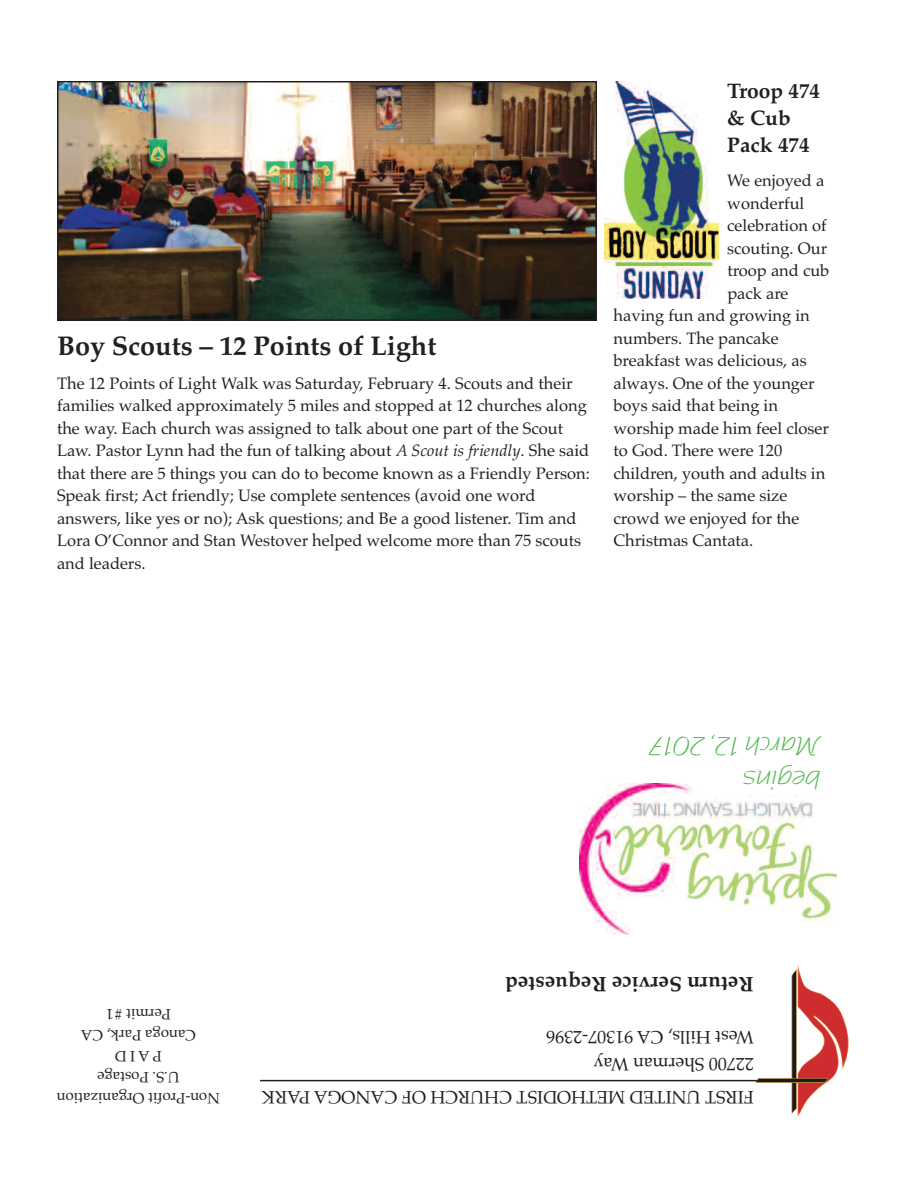
<style>
.page{position:relative;width:918px;height:1188px;background:#fff}
.page>*{position:absolute;margin:0;border:0;box-sizing:border-box;transform-origin:0 0}
.t1{font:700 27px "Palatino";color:#231f20}
.t2{font:27px/33.8px "Nadianne";color:#4cb848}
.t3{font:700 21px/27px "Palatino";color:#231f20}
.t4{font:18px/33px "Palatino";color:#231f20}
.t5{font:16.5px/22.5px "Palatino";color:#231f20}
.t6{font:15px/21px "Palatino";color:#231f20;text-align:center}
.s1{font-style:italic}
</style>
<div class="page">
<img style="left:754px;top:966px;width:95px;height:151px">
<hr style="left:260px;top:1080px;width:498px;height:1px;background:#231f20">
<img style="left:60px;top:84px;width:534px;height:234px">
<div style="left:57px;top:81px;width:540px;height:240px;border:2px solid #231f20"></div>
<img style="left:579px;top:784px;width:258px;height:150px">
<img style="left:604px;top:81px;width:114px;height:218px">
<h1 class="t1" style="left:57px;top:330px;width:381px">Boy Scouts – 12 Points of Light</h1>
<p class="t5" style="left:57px;top:372px;width:535px">The 12 Points of Light Walk was Saturday, February 4. Scouts and their families walked approximately 5 miles and stopped at 12 churches along the way. Each church was assigned to talk about one part of the Scout Law. Pastor Lynn had the fun of talking about <span class="s1">A Scout is friendly</span>. She said that there are 5 things you can do to become known as a Friendly Person:<br>Speak first; Act friendly; Use complete sentences (avoid one word answers, like yes or no); Ask questions; and Be a good listener. Tim and Lora O’Connor and Stan Westover helped welcome more than 75 scouts and leaders.</p>
<p class="t3" style="left:727px;top:78px;width:94px">Troop 474 &amp; Cub<br>Pack 474</p>
<p class="t5" style="left:727px;top:169px;width:98px">We enjoyed a</p>
<p class="t5" style="left:727px;top:192px;width:79px">wonderful</p>
<p class="t5" style="left:727px;top:214px;width:101px">celebration of</p>
<p class="t5" style="left:727px;top:237px;width:101px">scouting. Our</p>
<p class="t5" style="left:727px;top:259px;width:104px">troop and cub</p>
<p class="t5" style="left:727px;top:282px;width:63px">pack are</p>
<p class="t5" style="left:614px;top:304px;width:198px">having fun and growing in</p>
<p class="t5" style="left:614px;top:327px;width:167px">numbers. The pancake</p>
<p class="t5" style="left:614px;top:349px;width:195px">breakfast was delicious, as</p>
<p class="t5" style="left:614px;top:372px;width:203px">always. One of the younger</p>
<p class="t5" style="left:614px;top:394px;width:166px">boys said that being in</p>
<p class="t5" style="left:614px;top:417px;width:217px">worship made him feel closer</p>
<p class="t5" style="left:614px;top:439px;width:170px">to God. There were 120</p>
<p class="t5" style="left:614px;top:462px;width:213px">children, youth and adults in</p>
<p class="t5" style="left:614px;top:484px;width:175px">worship – the same size</p>
<p class="t5" style="left:614px;top:507px;width:188px">crowd we enjoyed for the</p>
<p class="t5" style="left:614px;top:529px;width:141px">Christmas Cantata.</p>
<h1 class="t2" style="left:820px;top:797px;width:171px;rotate:-180deg">sn i geb<br>M hc ra 02, 21 71</h1>
<p class="t6" style="left:220px;top:1108px;width:164px;rotate:-180deg">N P-no Ot i for noi tazinagr<br>U P. S . egat so<br>P A DI<br>C agona P C, kr a A<br>P mr e #t i 1</p>
<p class="t3" style="left:754px;top:998px;width:250px;rotate:-180deg">R ute nr S ecivre R qe u detse</p>
<p class="t4" style="left:754px;top:1054px;width:209px;rotate:-180deg">W Ht se C, s l l i A 6932 - 70319</p>
<p class="t4" style="left:754px;top:1114px;width:493px;rotate:-180deg">RIF TS UN TI ED METHOD TSI CHURCH OF CANOGA AP RK<br>00722 mr ehS na W ya</p>
</div>
